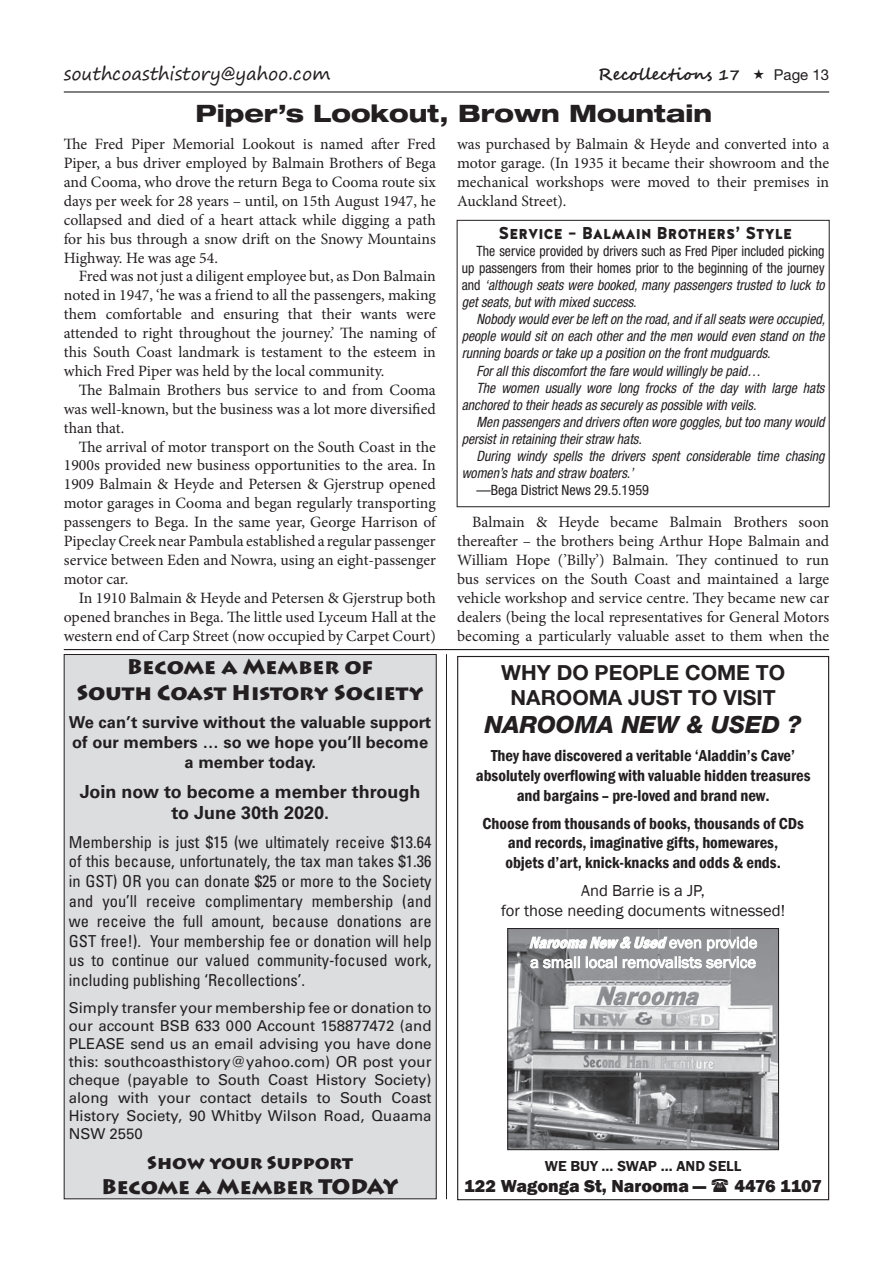
<style>
.page{position:relative;width:893px;height:1263px;background:#fff}
.page>*{position:absolute;margin:0;border:0;box-sizing:border-box;transform-origin:0 0}
.t1{font:800 expanded 24px "Helvetica Neue";color:#231f20}
.t2{font:italic 800 23.85px "Helvetica Neue";color:#231f20}
.t3{font:900 21px/25.2px "Lithos Pro";color:#231f20;text-align:center}
.t4{font:700 20.85px/25px "Helvetica Neue";color:#231f20;text-align:center}
.t5{font:700 18px/21.6px "Univers";color:#231f20;text-align:center}
.t6{font:18px "Segoe Print";color:#231f20}
.t7{font:900 18px "Lithos Pro";color:#231f20}
.t8{font:800 17.85px "Franklin Gothic";color:#231f20}
.t9{font:17.1px "Halis GR S Black";color:#231f20;scale:.96 1}
.t10{font:condensed 16.5px/19.8px "Univers";color:#231f20;text-align:justify}
.t11{font:700 16.5px/19.8px "Univers";color:#231f20;text-align:center}
.t12{font:700 16.5px "Segoe Script";color:#231f20}
.t13{font:600 condensed 16.35px/19.6px "Franklin Gothic";color:#231f20;text-align:center}
.t14{font:16.35px/19.6px "Franklin Gothic";color:#fff}
.t15{font:16.35px/19.6px "Franklin Gothic";color:#231f20;text-align:center}
.t16{font:15.75px/18.9px "Minion Pro";color:#231f20;text-align:justify}
.t17{font:15px/18px "Univers";color:#231f20;text-align:justify}
.t18{font:15px "Helvetica Neue";color:#231f20}
.t19{font:600 14.85px "Franklin Gothic";color:#231f20}
.t20{font:italic condensed 14.25px "Helvetica Neue";color:#231f20;scale:.96 1}
.t21{font:condensed 14.25px/17.1px "Helvetica Neue";color:#231f20;text-align:justify;scale:.96 1}
.t22{font:condensed 14.25px "Helvetica Neue";color:#231f20}
.s1{font-size:15px}
.s2{font-style:italic}
.s3{font-weight:600;font-style:italic;font-stretch:condensed}
</style>
<div class="page">
<hr style="left:64px;top:91px;width:765px;height:2px;background:#231f20">
<hr style="left:64px;top:649px;width:765px;height:1px;background:#231f20">
<div style="left:64px;top:654px;width:372px;height:545px;background:#dcdddf"></div>
<hr style="left:446px;top:654px;width:1px;height:545px;background:#231f20">
<img style="left:510px;top:930px;width:267px;height:218px">
<div style="left:508px;top:928px;width:271px;height:222px;border:1px solid #231f20"></div>
<svg style="left:529px;top:936px;width:172px;height:13px"></svg>
<svg style="left:707px;top:936px;width:50px;height:15px"></svg>
<svg style="left:530px;top:957px;width:49px;height:12px"></svg>
<svg style="left:586px;top:957px;width:30px;height:12px"></svg>
<svg style="left:622px;top:957px;width:134px;height:12px"></svg>
<div style="left:457px;top:220px;width:373px;height:287px;border:1px solid #231f20"></div>
<p class="t6" style="left:64px;top:57px;width:268px">southcoasthistory@yahoo.com</p>
<p class="t12" style="left:598px;top:61px;width:144px">Recollections <span class="s1">17</span></p>
<p class="t18" style="left:774px;top:66px;width:57px">Page 13</p>
<h1 class="t1" style="left:196px;top:98px;width:518px">Piper’s Lookout, Brown Mountain</h1>
<p class="t16" style="left:64px;top:135px;width:374px">The Fred Piper Memorial Lookout is named after Fred Piper, a bus driver employed by Balmain Brothers of Bega and Cooma, who drove the return Bega to Cooma route six days per week for 28 years – until, on 15th August 1947, he collapsed and died of a heart attack while digging a path for his bus through a snow drift on the Snowy Mountains Highway. He was age 54.</p>
<p class="t16" style="left:64px;top:267px;width:374px;text-indent:15px">Fred was not just a diligent employee but, as Don Balmain noted in 1947, ‘he was a friend to all the passengers, making them comfortable and ensuring that their wants were attended to right throughout the journey.’ The naming of this South Coast landmark is testament to the esteem in which Fred Piper was held by the local community.</p>
<p class="t16" style="left:64px;top:380px;width:374px;text-indent:15px">The Balmain Brothers bus service to and from Cooma was well-known, but the business was a lot more diversified than that.</p>
<p class="t16" style="left:64px;top:437px;width:374px;text-indent:15px">The arrival of motor transport on the South Coast in the 1900s provided new business opportunities to the area. In 1909 Balmain &amp; Heyde and Petersen &amp; Gjerstrup opened motor garages in Cooma and began regularly transporting passengers to Bega. In the same year, George Harrison of Pipeclay Creek near Pambula established a regular passenger service between Eden and Nowra, using an eight-passenger motor car.</p>
<p class="t16" style="left:64px;top:588px;width:373px;text-indent:15px">In 1910 Balmain &amp; Heyde and Petersen &amp; Gjerstrup both opened branches in Bega. The little used Lyceum Hall at the western end of Carp Street (now occupied by Carpet Court)</p>
<p class="t16" style="left:457px;top:135px;width:374px">was purchased by Balmain &amp; Heyde and converted into a motor garage. (In 1935 it became their showroom and the mechanical workshops were moved to their premises in Auckland Street).</p>
<p class="t9" style="left:499px;top:222px;width:307px">Service – Balmain Brothers’ Style</p>
<p class="t21" style="left:462px;top:242px;width:379px;text-indent:15px">The service provided by drivers such as Fred Piper included picking up passengers from their homes prior to the beginning of the journey and <span class="s2">‘although seats were booked, many passengers trusted to luck to get seats, but with mixed success.</span></p>
<p class="t20" style="left:477px;top:311px;width:364px">Nobody would ever be left on the road, and if all seats were occupied,</p>
<p class="t20" style="left:462px;top:328px;width:379px">people would sit on each other and the men would even stand on the</p>
<p class="t20" style="left:462px;top:345px;width:323px">running boards or take up a position on the front mudguards.</p>
<p class="t20" style="left:477px;top:362px;width:298px">For all this discomfort the fare would willingly be paid…</p>
<p class="t20" style="left:477px;top:379px;width:364px">The women usually wore long frocks of the day with large hats</p>
<p class="t20" style="left:462px;top:396px;width:308px">anchored to their heads as securely as possible with veils.</p>
<p class="t20" style="left:477px;top:413px;width:364px">Men passengers and drivers often wore goggles, but too many would</p>
<p class="t20" style="left:462px;top:431px;width:189px">persist in retaining their straw hats.</p>
<p class="t20" style="left:477px;top:448px;width:364px">During windy spells the drivers spent considerable time chasing</p>
<p class="t20" style="left:462px;top:465px;width:180px">women’s hats and straw boaters.’</p>
<p class="t22" style="left:477px;top:482px;width:174px">—Bega District News 29.5.1959</p>
<p class="t16" style="left:457px;top:513px;width:374px;text-indent:15px">Balmain &amp; Heyde became Balmain Brothers soon thereafter – the brothers being Arthur Hope Balmain and William Hope (’Billy’) Balmain. They continued to run bus services on the South Coast and maintained a large vehicle workshop and service centre. They became new car dealers (being the local representatives for General Motors becoming a particularly valuable asset to them when the</p>
<h3 class="t3" style="left:77px;top:655px;width:348px">Become a Member of<br>South Coast History Society</h3>
<p class="t11" style="left:69px;top:712px;width:364px">We can’t survive without the valuable support of our members … so we hope you’ll become a member today.</p>
<p class="t5" style="left:80px;top:781px;width:342px">Join now to become a member through to June 30th 2020.</p>
<p class="t10" style="left:69px;top:831px;width:364px">Membership is just $15 (we ultimately receive $13.64 of this because, unfortunately, the tax man takes $1.36 in GST) OR you can donate $25 or more to the Society and you’ll receive complimentary membership (and we receive the full amount, because donations are GST free!). Your membership fee or donation will help us to continue our valued community-focused work, including publishing ‘Recollections’.</p>
<p class="t17" style="left:69px;top:998px;width:364px">Simply transfer your membership fee or donation to our account BSB 633 000 Account 158877472 (and PLEASE send us an email advising you have done this: southcoasthistory@yahoo.com) OR post your cheque (payable to South Coast History Society) along with your contact details to South Coast History Society, 90 Whitby Wilson Road, Quaama NSW 2550</p>
<p class="t7" style="left:147px;top:1151px;width:207px">Show your Support</p>
<h3 class="t3" style="left:101px;top:1174px;width:299px">Become a Member TODAY</h3>
<h3 class="t4" style="left:501px;top:659px;width:286px">WHY DO PEOPLE COME TO<br>NAROOMA JUST TO VISIT</h3>
<h2 class="t2" style="left:485px;top:710px;width:318px">NAROOMA NEW &amp; USED ?</h2>
<p class="t13" style="left:476px;top:746px;width:336px">They have discovered a veritable ‘Aladdin’s Cave’ absolutely overflowing with valuable hidden treasures and bargains – pre-loved and brand new.</p>
<p class="t13" style="left:482px;top:813px;width:323px">Choose from thousands of books, thousands of CDs and records, imaginative gifts, homewares,<br>objets d’art, knick-knacks and odds &amp; ends.</p>
<p class="t15" style="left:501px;top:881px;width:285px">And Barrie is a JP,<br>for those needing documents witnessed!</p>
<p class="t14" style="left:529px;top:933px;width:230px"><span class="s3">NaroomaNew&amp;Used</span>e v e n p r o v i d e a small local removalists service</p>
<p class="t19" style="left:545px;top:1157px;width:198px">WE BUY … SWAP … AND SELL</p>
<p class="t8" style="left:464px;top:1175px;width:243px">122 Wagonga St, Narooma —</p>
<p class="t8" style="left:734px;top:1175px;width:89px">4476 1107</p>
</div>
